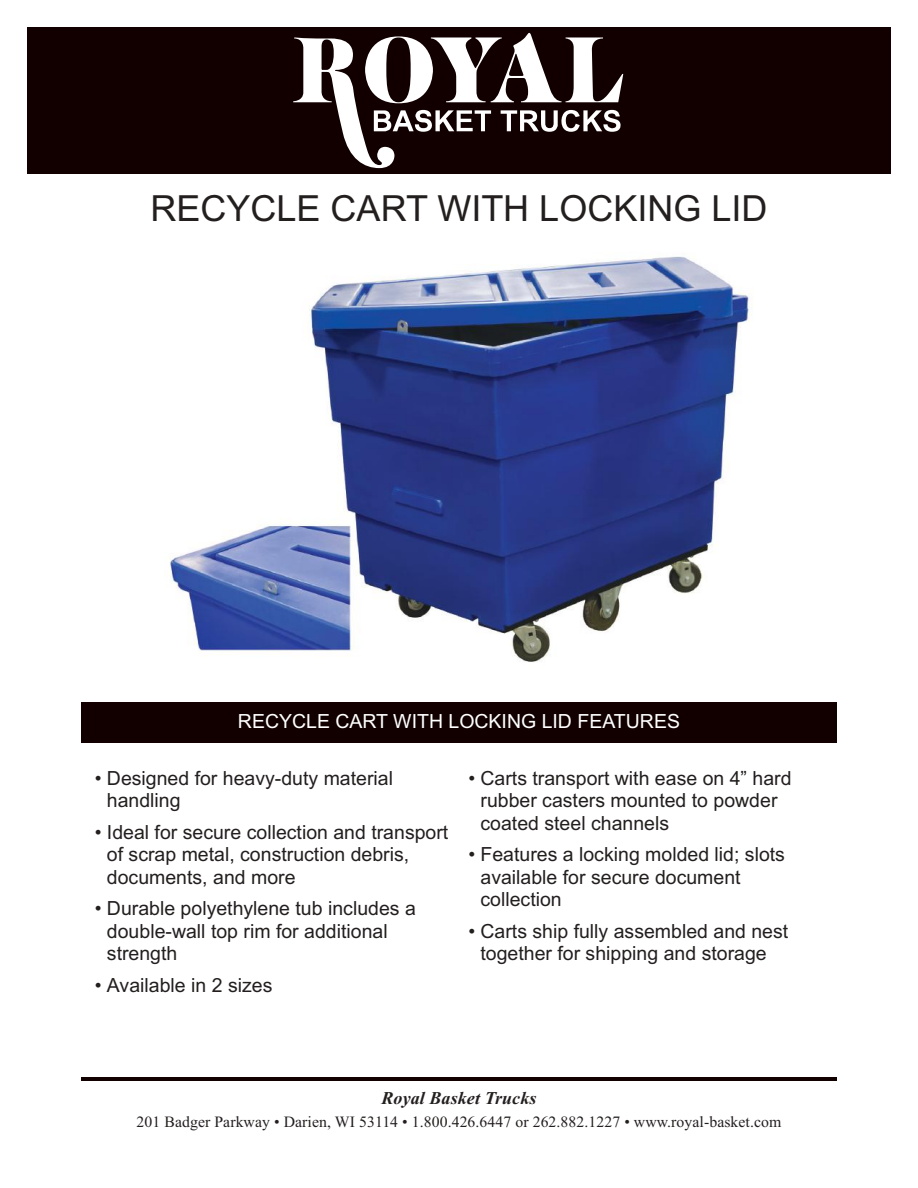
<style>
.page{position:relative;width:918px;height:1188px;background:#fff}
.page>*{position:absolute;margin:0;border:0;box-sizing:border-box;transform-origin:0 0}
.t1{font:36px "Arial";color:#241f1f}
.t2{font:19.5px/22.5px "Arial";color:#241f1f}
.t3{font:19.5px "Arial";color:#fff}
.t4{font:italic 700 18px "Times New Roman";letter-spacing:.005em;color:#241f1f}
.t5{font:15.75px "Times New Roman";letter-spacing:.005em;color:#241f1f}
</style>
<div class="page">
<hr style="left:81px;top:1077px;width:756px;height:3px;background:#120000">
<div style="left:27px;top:27px;width:864px;height:146px;background:#120000"></div>
<svg style="left:293px;top:33px;width:330px;height:135px"></svg>
<img style="left:169px;top:256px;width:583px;height:406px">
<div style="left:81px;top:702px;width:756px;height:40px;background:#120000"></div>
<h1 class="t1" style="left:151px;top:187px;width:618px">RECYCLE CART WITH LOCKING LID</h1>
<p class="t3" style="left:238px;top:710px;width:444px">RECYCLE CART WITH LOCKING LID FEATURES</p>
<p class="t2" style="left:107px;top:767px;width:288px;text-indent:-12px">• Designed for heavy-duty material handling</p>
<p class="t2" style="left:107px;top:821px;width:343px;text-indent:-12px">• Ideal for secure collection and transport of scrap metal, construction debris, documents, and more</p>
<p class="t2" style="left:107px;top:897px;width:310px;text-indent:-12px">• Durable polyethylene tub includes a double-wall top rim for additional strength</p>
<p class="t2" style="left:95px;top:974px;width:179px">• Available in 2 sizes</p>
<p class="t2" style="left:481px;top:767px;width:313px;text-indent:-12px">• Carts transport with ease on 4” hard rubber casters mounted to powder coated steel channels</p>
<p class="t2" style="left:481px;top:843px;width:306px;text-indent:-12px">• Features a locking molded lid; slots available for secure document collection</p>
<p class="t2" style="left:469px;top:920px;width:321px;text-align:center">• Carts ship fully assembled and nest together for shipping and storage</p>
<p class="t4" style="left:382px;top:1087px;width:156px">Royal Basket Trucks</p>
<p class="t5" style="left:137px;top:1112px;width:646px">201 Badger Parkway • Darien, WI 53114 • 1.800.426.6447 or 262.882.1227 • www.royal-basket.com</p>
</div>
